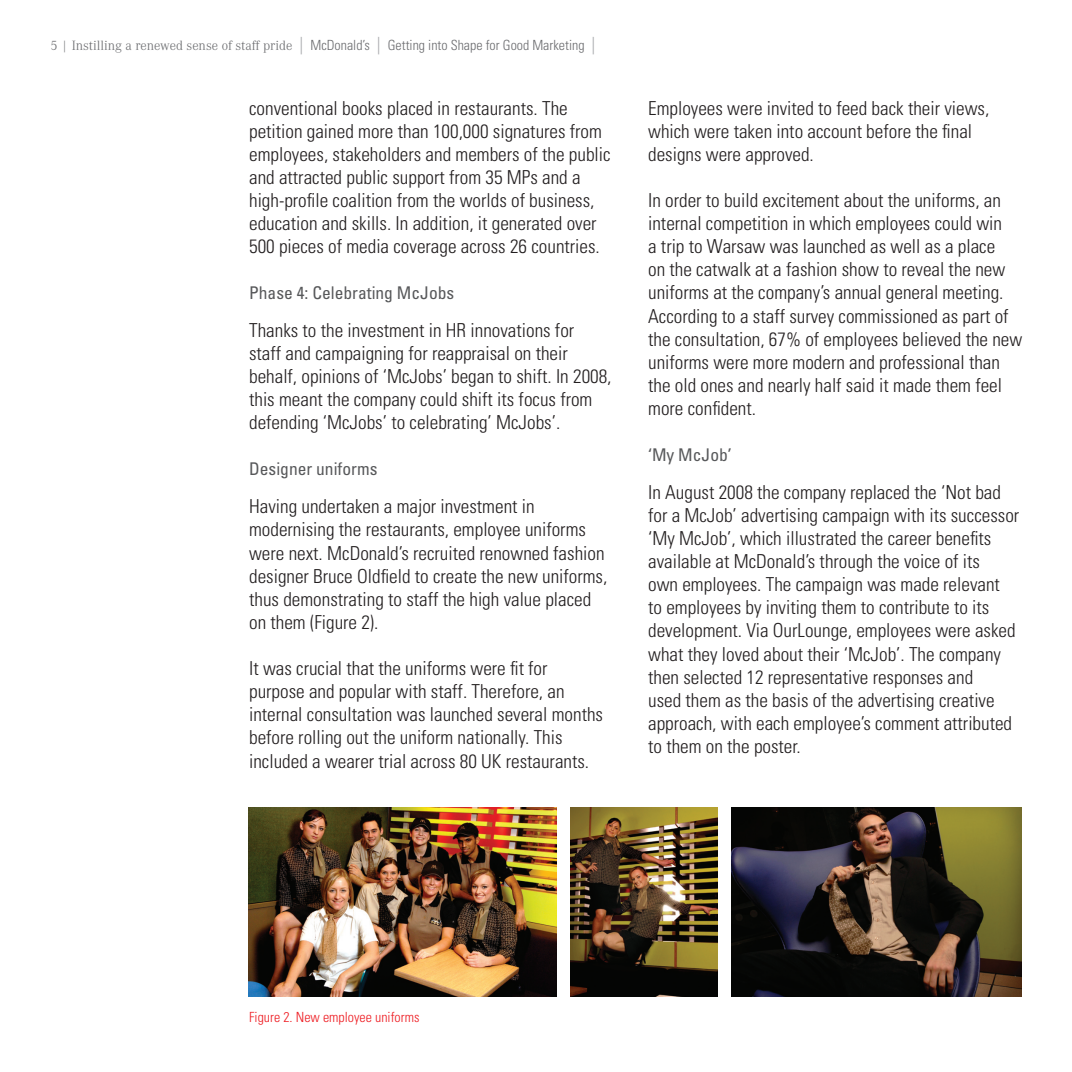
<style>
.page{position:relative;width:1072px;height:1072px;background:#fff}
.page>*{position:absolute;margin:0;border:0;box-sizing:border-box;transform-origin:0 0}
.Case_Study_Body{font:300 condensed 19.25px/23.1px "Univers";color:#231f20}
.Case_Study_Sub_3_ORA{font:condensed 17.5px "Univers";color:#57585a}
.Header1_rr{font:300 condensed 14px "Univers";color:#6c6d70}
.Figures_RED{font:300 condensed 14px "Univers";color:#ee1d23}
.s1{font-family:"Corporate A";font-stretch:normal}
.s2{font-size:17.5px;color:#a8a9ad}
</style>
<div class="page">
<img style="left:731px;top:807px;width:290px;height:189px">
<img style="left:249px;top:807px;width:307px;height:189px">
<img style="left:570px;top:807px;width:147px;height:189px">
<p class="Header1_rr" style="left:50px;top:36px;width:546px"><span class="s1">5 | Instilling a renewed sense of staff pride</span> <span class="s2">|</span> McDonald’s <span class="s2">|</span> Getting into Shape for Good Marketing <span class="s2">|</span></p>
<p class="Case_Study_Body" style="left:249px;top:96px;width:363px">conventional books placed in restaurants. The petition gained more than 100,000 signatures from employees, stakeholders and members of the public and attracted public support from 35 MPs and a high-profile coalition from the worlds of business, education and skills. In addition, it generated over 500 pieces of media coverage across 26 countries.</p>
<p class="Case_Study_Sub_3_ORA" style="left:249px;top:282px;width:207px">Phase 4: Celebrating McJobs</p>
<p class="Case_Study_Body" style="left:249px;top:319px;width:364px">Thanks to the investment in HR innovations for<br>staff and campaigning for reappraisal on their behalf, opinions of ‘McJobs’ began to shift. In 2008, this meant the company could shift its focus from defending ‘McJobs’ to celebrating’ McJobs’.</p>
<p class="Case_Study_Sub_3_ORA" style="left:249px;top:458px;width:130px">Designer uniforms</p>
<p class="Case_Study_Body" style="left:249px;top:495px;width:360px">Having undertaken a major investment in modernising the restaurants, employee uniforms were next. McDonald’s recruited renowned fashion designer Bruce Oldfield to create the new uniforms, thus demonstrating to staff the high value placed on them (Figure 2).</p>
<p class="Case_Study_Body" style="left:249px;top:657px;width:355px">It was crucial that the uniforms were fit for purpose and popular with staff. Therefore, an internal consultation was launched several months before rolling out the uniform nationally. This included a wearer trial across 80 UK restaurants.</p>
<p class="Case_Study_Body" style="left:648px;top:96px;width:342px">Employees were invited to feed back their views, which were taken into account before the final designs were approved.</p>
<p class="Case_Study_Body" style="left:648px;top:189px;width:376px">In order to build excitement about the uniforms, an internal competition in which employees could win<br>a trip to Warsaw was launched as well as a place<br>on the catwalk at a fashion show to reveal the new uniforms at the company’s annual general meeting.<br>According to a staff survey commissioned as part of the consultation, 67% of employees believed the new uniforms were more modern and professional than the old ones and nearly half said it made them feel more confident.</p>
<p class="Case_Study_Sub_3_ORA" style="left:648px;top:443px;width:85px">‘My McJob’</p>
<p class="Case_Study_Body" style="left:648px;top:480px;width:372px">In August 2008 the company replaced the ‘Not bad for a McJob’ advertising campaign with its successor ‘My McJob’, which illustrated the career benefits available at McDonald’s through the voice of its<br>own employees. The campaign was made relevant<br>to employees by inviting them to contribute to its development. Via OurLounge, employees were asked what they loved about their ‘McJob’. The company then selected 12 representative responses and<br>used them as the basis of the advertising creative approach, with each employee’s comment attributed to them on the poster.</p>
<p class="Figures_RED" style="left:249px;top:1009px;width:172px">Figure 2. New employee uniforms</p>
</div>
